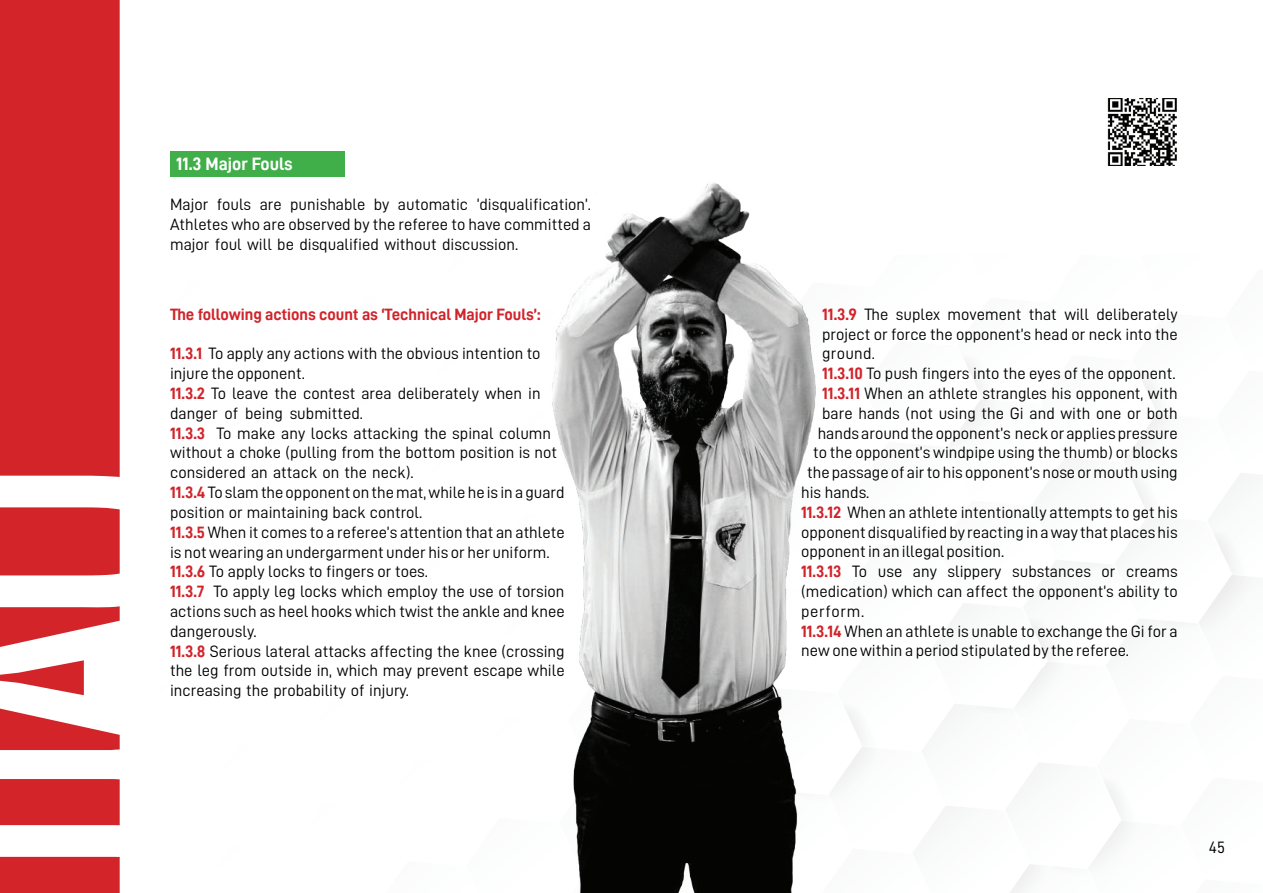
<style>
.page{position:relative;width:1263px;height:893px;background:#fff}
.page>*{position:absolute;margin:0;border:0;box-sizing:border-box;transform-origin:0 0}
.t1{font:18px "D DIN Bold";color:#fff}
.t2{font:16.5px/19.8px "D DIN";color:#000;text-align:justify}
.t3{font:16.5px "D DIN Bold";color:#d1232a}
.t4{font:16.5px "D DIN";letter-spacing:.04em;color:#000}
.s1{font-family:"D DIN Bold";color:#d1232a}
</style>
<div class="page">
<svg style="left:0;top:709px;width:120px;height:41px"></svg>
<div style="left:0;top:779px;width:120px;height:46px;background:#d3242a"></div>
<svg style="left:0;top:660px;width:84px;height:35px"></svg>
<svg style="left:0;top:606px;width:120px;height:41px"></svg>
<div style="left:0;top:857px;width:120px;height:36px;background:#d3242a"></div>
<div style="left:0;top:0;width:120px;height:477px;background:#d3242a"></div>
<div style="left:0;top:507px;width:120px;height:68px;background:#d3242a"></div>
<div style="left:170px;top:151px;width:174px;height:26px;background:#40ae49"></div>
<img style="left:552px;top:182px;width:285px;height:711px">
<img style="left:1107px;top:98px;width:70px;height:68px">
<p class="t1" style="left:176px;top:154px;width:118px">11.3 Major Fouls</p>
<p class="t2" style="left:170px;top:194px;width:422px">Major fouls are punishable by automatic ‘disqualification’.<br>Athletes who are observed by the referee to have committed a major foul will be disqualified without discussion.</p>
<p class="t3" style="left:170px;top:305px;width:372px">The following actions count as ‘Technical Major Fouls’:</p>
<p class="t2" style="left:170px;top:344px;width:396px;text-align:left"><span class="s1">11.3.1</span> To apply any actions with the obvious intention to injure the opponent.<br><span class="s1">11.3.2</span> To leave the contest area deliberately when in danger of being submitted.<br><span class="s1">11.3.3</span> To make any locks attacking the spinal column without a choke (pulling from the bottom position is not considered an attack on the neck).<br><span class="s1">11.3.4</span> To slam the opponent on the mat, while he is in a guard position or maintaining back control.<br><span class="s1">11.3.5</span> When it comes to a referee’s attention that an athlete is not wearing an undergarment under his or her uniform.<br><span class="s1">11.3.6</span> To apply locks to fingers or toes.<br><span class="s1">11.3.7</span> To apply leg locks which employ the use of torsion actions such as heel hooks which twist the ankle and knee dangerously.<br><span class="s1">11.3.8</span> Serious lateral attacks affecting the knee (crossing the leg from outside in, which may prevent escape while increasing the probability of injury.</p>
<p class="t2" style="left:822px;top:304px;width:357px"><span class="s1">11.3.9</span> The suplex movement that will deliberately</p>
<p class="t2" style="left:822px;top:324px;width:357px">project or force the opponent’s head or neck into the</p>
<p class="t2" style="left:822px;top:343px;width:54px">ground.</p>
<p class="t2" style="left:822px;top:363px;width:355px"><span class="s1">11.3.10</span> To push fingers into the eyes of the opponent.</p>
<p class="t2" style="left:822px;top:383px;width:357px"><span class="s1">11.3.11</span> When an athlete strangles his opponent, with</p>
<p class="t2" style="left:822px;top:403px;width:357px">bare hands (not using the Gi and with one or both</p>
<p class="t2" style="left:818px;top:423px;width:362px">hands around the opponent’s neck or applies pressure</p>
<p class="t2" style="left:813px;top:442px;width:366px">to the opponent’s windpipe using the thumb) or blocks</p>
<p class="t2" style="left:807px;top:462px;width:372px">the passage of air to his opponent’s nose or mouth using</p>
<p class="t2" style="left:801px;top:482px;width:70px">his hands.</p>
<p class="t2" style="left:801px;top:502px;width:378px"><span class="s1">11.3.12</span> When an athlete intentionally attempts to get his</p>
<p class="t2" style="left:801px;top:522px;width:378px">opponent disqualified by reacting in a way that places his</p>
<p class="t2" style="left:801px;top:541px;width:205px">opponent in an illegal position.</p>
<p class="t2" style="left:801px;top:561px;width:378px"><span class="s1">11.3.13</span> To use any slippery substances or creams</p>
<p class="t2" style="left:801px;top:581px;width:378px">(medication) which can affect the opponent’s ability to</p>
<p class="t4" style="left:801px;top:602px;width:65px">perform.</p>
<p class="t2" style="left:801px;top:621px;width:378px"><span class="s1">11.3.14</span> When an athlete is unable to exchange the Gi for a</p>
<p class="t2" style="left:801px;top:640px;width:329px">new one within a period stipulated by the referee.</p>
<p class="t2" style="left:1209px;top:837px;width:18px">45</p>
</div>
